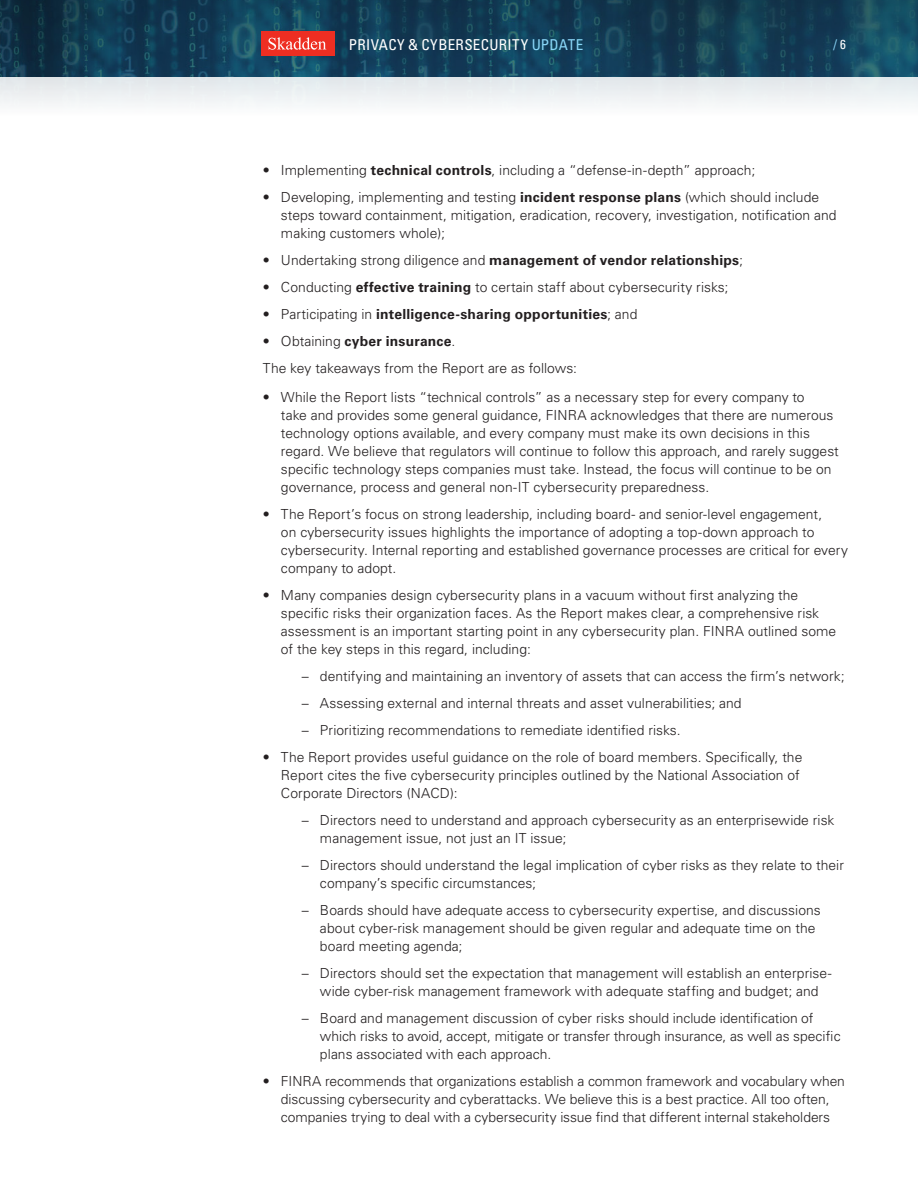
<style>
.page{position:relative;width:918px;height:1188px;background:#fff}
.page>*{position:absolute;margin:0;border:0;box-sizing:border-box;transform-origin:0 0}
.t1{font:condensed 15px "Univers LT Std";letter-spacing:.025em;color:#fff}
.Article_Body_Bullets{font:300 13.8px/18px "Univers LT Std";color:#231f20}
.DOUBLE_INDENT_BULLET{font:300 13.8px/18px "Univers LT Std";color:#231f20}
.Article_Body_Bullets-2{font:700 13.8px "Univers LT Std";letter-spacing:.015em;color:#231f20}
.Article_Body{font:300 13.8px "Univers LT Std";color:#231f20}
.t2{font:condensed 13.5px "Univers LT Std";color:#89d6f7}
.s1{color:#89d6f7}
.s2{font-size:13.2px;color:#fff}
.s3{font-weight:700}
.s4{font-weight:300}
</style>
<div class="page">
<img style="left:0;top:0;width:918px;height:104px">
<div style="left:261px;top:31px;width:73px;height:25px;background:#ee2e22"></div>
<svg style="left:268px;top:37px;width:58px;height:13px"></svg>
<p class="t1" style="left:349px;top:35px;width:236px">PRIVACY &amp; CYBERSECURITY <span class="s1">UPDATE</span></p>
<p class="t2" style="left:833px;top:36px;width:14px">/<span class="s2">6</span></p>
<p class="Article_Body_Bullets" style="left:263px;top:161px;width:494px">• Implementing <span class="s3">technical controls</span>, including a “defense-in-depth” approach;</p>
<p class="Article_Body_Bullets" style="left:281px;top:188px;width:557px;text-indent:-18px">• Developing, implementing and testing <span class="s3">incident response plans</span> (which should include steps toward containment, mitigation, eradication, recovery, investigation, notification and making customers whole);</p>
<p class="Article_Body_Bullets" style="left:263px;top:251px;width:481px">• Undertaking strong diligence and <span class="s3">management of vendor relationships</span>;</p>
<p class="Article_Body_Bullets" style="left:263px;top:278px;width:467px">• Conducting <span class="s3">effective training</span> to certain staff about cybersecurity risks;</p>
<p class="Article_Body_Bullets-2" style="left:263px;top:306px;width:376px"><span class="s4">• Participating in</span> intelligence-sharing opportunities<span class="s4">; and</span></p>
<p class="Article_Body_Bullets-2" style="left:263px;top:333px;width:194px"><span class="s4">• Obtaining</span> cyber insurance<span class="s4">.</span></p>
<p class="Article_Body" style="left:263px;top:360px;width:316px">The key takeaways from the Report are as follows:</p>
<p class="Article_Body_Bullets" style="left:281px;top:388px;width:559px;text-indent:-18px">• While the Report lists “technical controls” as a necessary step for every company to<br>take and provides some general guidance, FINRA acknowledges that there are numerous technology options available, and every company must make its own decisions in this regard. We believe that regulators will continue to follow this approach, and rarely suggest specific technology steps companies must take. Instead, the focus will continue to be on governance, process and general non-IT cybersecurity preparedness.</p>
<p class="Article_Body_Bullets" style="left:281px;top:505px;width:569px;text-indent:-18px">• The Report’s focus on strong leadership, including board- and senior-level engagement,<br>on cybersecurity issues highlights the importance of adopting a top-down approach to cybersecurity. Internal reporting and established governance processes are critical for every company to adopt.</p>
<p class="Article_Body_Bullets" style="left:281px;top:586px;width:557px;text-indent:-18px">• Many companies design cybersecurity plans in a vacuum without first analyzing the specific risks their organization faces. As the Report makes clear, a comprehensive risk assessment is an important starting point in any cybersecurity plan. FINRA outlined some of the key steps in this regard, including:</p>
<p class="Article_Body_Bullets" style="left:302px;top:667px;width:544px">– dentifying and maintaining an inventory of assets that can access the firm’s network;</p>
<p class="Article_Body_Bullets" style="left:302px;top:694px;width:441px">– Assessing external and internal threats and asset vulnerabilities; and</p>
<p class="Article_Body_Bullets" style="left:302px;top:721px;width:380px">– Prioritizing recommendations to remediate identified risks.</p>
<p class="Article_Body_Bullets" style="left:281px;top:748px;width:523px;text-indent:-18px">• The Report provides useful guidance on the role of board members. Specifically, the<br>Report cites the five cybersecurity principles outlined by the National Association of<br>Corporate Directors (NACD):</p>
<p class="DOUBLE_INDENT_BULLET" style="left:320px;top:811px;width:516px;text-indent:-18px">– Directors need to understand and approach cybersecurity as an enterprisewide risk management issue, not just an IT issue;</p>
<p class="DOUBLE_INDENT_BULLET" style="left:320px;top:856px;width:525px;text-indent:-18px">– Directors should understand the legal implication of cyber risks as they relate to their company’s specific circumstances;</p>
<p class="DOUBLE_INDENT_BULLET" style="left:320px;top:901px;width:502px;text-indent:-18px">– Boards should have adequate access to cybersecurity expertise, and discussions about cyber-risk management should be given regular and adequate time on the board meeting agenda;</p>
<p class="DOUBLE_INDENT_BULLET" style="left:302px;top:964px;width:531px;text-align:center">– Directors should set the expectation that management will establish an enterprise&shy;wide cyber-risk management framework with adequate staffing and budget; and</p>
<p class="DOUBLE_INDENT_BULLET" style="left:320px;top:1009px;width:522px;text-indent:-18px">– Board and management discussion of cyber risks should include identification of which risks to avoid, accept, mitigate or transfer through insurance, as well as specific plans associated with each approach.</p>
<p class="Article_Body_Bullets" style="left:263px;top:1072px;width:584px;text-align:center">• FINRA recommends that organizations establish a common framework and vocabulary when discussing cybersecurity and cyberattacks. We believe this is a best practice. All too often, companies trying to deal with a cybersecurity issue find that different internal stakeholders</p>
</div>
